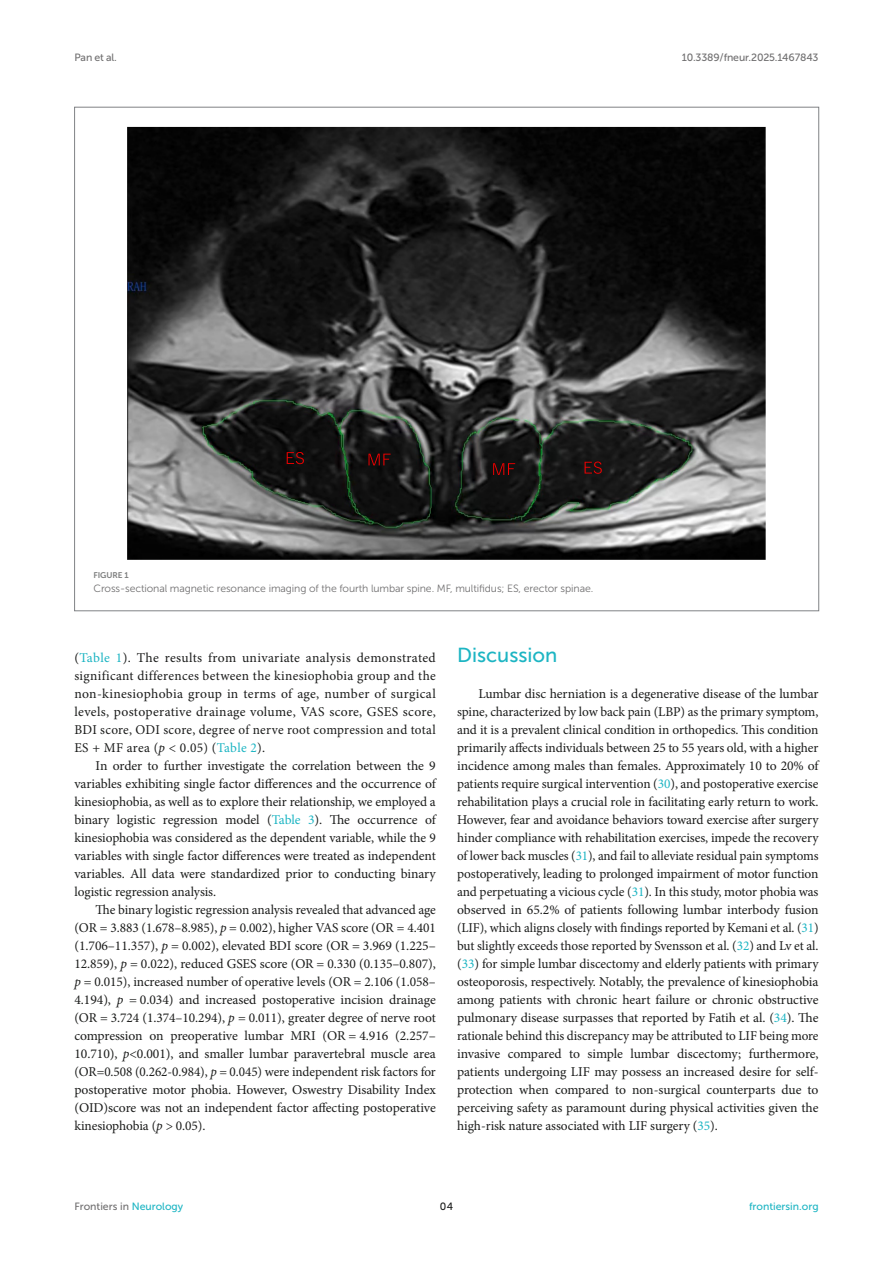
<style>
.page{position:relative;width:893px;height:1263px;background:#fff}
.page>*{position:absolute;margin:0;border:0;box-sizing:border-box;transform-origin:0 0}
.HEAD_1{font:20.25px "Museo Sans 500";color:#1db5c3}
.TEXT{font:13.5px/18px "Minion Pro";letter-spacing:-.005em;color:#1b1c1b;text-align:justify}
.FIG_LEG{font:10.5px "Museo Sans 300";letter-spacing:-.01em;color:#706f70}
.t1{font:10.5px "Museo Sans 500";letter-spacing:-.015em;color:#706f70}
.t2{font:10.5px "Museo Sans 500";color:#1db5c3}
.t3{font:10.5px "Museo Sans 500";color:#1b1c1b}
.FIG_HD{font:8.25px "Museo Sans 700";letter-spacing:-.01em;color:#7e7f7f}
.s1{color:#1db5c3}
.s2{font-style:italic}
</style>
<div class="page">
<img style="left:128px;top:126px;width:638px;height:434px">
<svg style="left:287px;top:452px;width:17px;height:12px"></svg>
<svg style="left:369px;top:454px;width:22px;height:11px"></svg>
<svg style="left:585px;top:462px;width:17px;height:12px"></svg>
<svg style="left:493px;top:463px;width:22px;height:12px"></svg>
<p class="t1" style="left:74px;top:52px;width:44px">Pan et al.</p>
<p class="t1" style="left:682px;top:52px;width:138px">10.3389/fneur.2025.1467843</p>
<p class="FIG_HD" style="left:94px;top:571px;width:37px">FIGURE 1</p>
<p class="FIG_LEG" style="left:94px;top:583px;width:501px">Cross-sectional magnetic resonance imaging of the fourth lumbar spine. MF, multifidus; ES, erector spinae.</p>
<p class="TEXT" style="left:74px;top:649px;width:363px">(<span class="s1">Table 1</span>). The results from univariate analysis demonstrated significant differences between the kinesiophobia group and the non-kinesiophobia group in terms of age, number of surgical levels, postoperative drainage volume, VAS score, GSES score, BDI score, ODI score, degree of nerve root compression and total ES + MF area (<span class="s2">p</span> &lt; 0.05) (<span class="s1">Table 2</span>).</p>
<p class="TEXT" style="left:74px;top:757px;width:363px;text-indent:21px">In order to further investigate the correlation between the 9 variables exhibiting single factor differences and the occurrence of kinesiophobia, as well as to explore their relationship, we employed a binary logistic regression model (<span class="s1">Table 3</span>). The occurrence of kinesiophobia was considered as the dependent variable, while the 9 variables with single factor differences were treated as independent variables. All data were standardized prior to conducting binary logistic regression analysis.</p>
<p class="TEXT" style="left:74px;top:901px;width:363px;text-indent:21px">The binary logistic regression analysis revealed that advanced age (OR = 3.883 (1.678–8.985), <span class="s2">p</span> = 0.002), higher VAS score (OR = 4.401 (1.706–11.357), <span class="s2">p</span> = 0.002), elevated BDI score (OR = 3.969 (1.225– 12.859), <span class="s2">p</span> = 0.022), reduced GSES score (OR = 0.330 (0.135–0.807), <span class="s2">p</span> = 0.015), increased number of operative levels (OR = 2.106 (1.058– 4.194), <span class="s2">p</span> = 0.034) and increased postoperative incision drainage (OR = 3.724 (1.374–10.294), <span class="s2">p</span> = 0.011), greater degree of nerve root compression on preoperative lumbar MRI (OR = 4.916 (2.257– 10.710), <span class="s2">p</span>&lt;0.001), and smaller lumbar paravertebral muscle area (OR=0.508 (0.262-0.984), <span class="s2">p</span> = 0.045) were independent risk factors for postoperative motor phobia. However, Oswestry Disability Index (OID)score was not an independent factor affecting postoperative kinesiophobia (<span class="s2">p</span> &gt; 0.05).</p>
<p class="HEAD_1" style="left:457px;top:644px;width:102px">Discussion</p>
<p class="TEXT" style="left:457px;top:685px;width:363px;text-indent:21px">Lumbar disc herniation is a degenerative disease of the lumbar spine, characterized by low back pain (LBP) as the primary symptom, and it is a prevalent clinical condition in orthopedics. This condition primarily affects individuals between 25 to 55 years old, with a higher incidence among males than females. Approximately 10 to 20% of patients require surgical intervention (<span class="s1">30</span>), and postoperative exercise rehabilitation plays a crucial role in facilitating early return to work.<br>However, fear and avoidance behaviors toward exercise after surgery hinder compliance with rehabilitation exercises, impede the recovery of lower back muscles (<span class="s1">31</span>), and fail to alleviate residual pain symptoms postoperatively, leading to prolonged impairment of motor function and perpetuating a vicious cycle (<span class="s1">31</span>). In this study, motor phobia was observed in 65.2% of patients following lumbar interbody fusion (LIF), which aligns closely with findings reported by Kemani et al. (<span class="s1">31</span>) but slightly exceeds those reported by Svensson et al. (<span class="s1">32</span>) and Lv et al. (<span class="s1">33</span>) for simple lumbar discectomy and elderly patients with primary osteoporosis, respectively. Notably, the prevalence of kinesiophobia among patients with chronic heart failure or chronic obstructive pulmonary disease surpasses that reported by Fatih et al. (<span class="s1">34</span>). The rationale behind this discrepancy may be attributed to LIF being more invasive compared to simple lumbar discectomy; furthermore, patients undergoing LIF may possess an increased desire for self&shy;protection when compared to non-surgical counterparts due to perceiving safety as paramount during physical activities given the high-risk nature associated with LIF surgery (<span class="s1">35</span>).</p>
<p class="t1" style="left:74px;top:1200px;width:110px">Frontiers in <span class="s1">Neurology</span></p>
<p class="t3" style="left:440px;top:1200px;width:15px">04</p>
<p class="t2" style="left:749px;top:1200px;width:71px">frontiersin.org</p>
</div>
